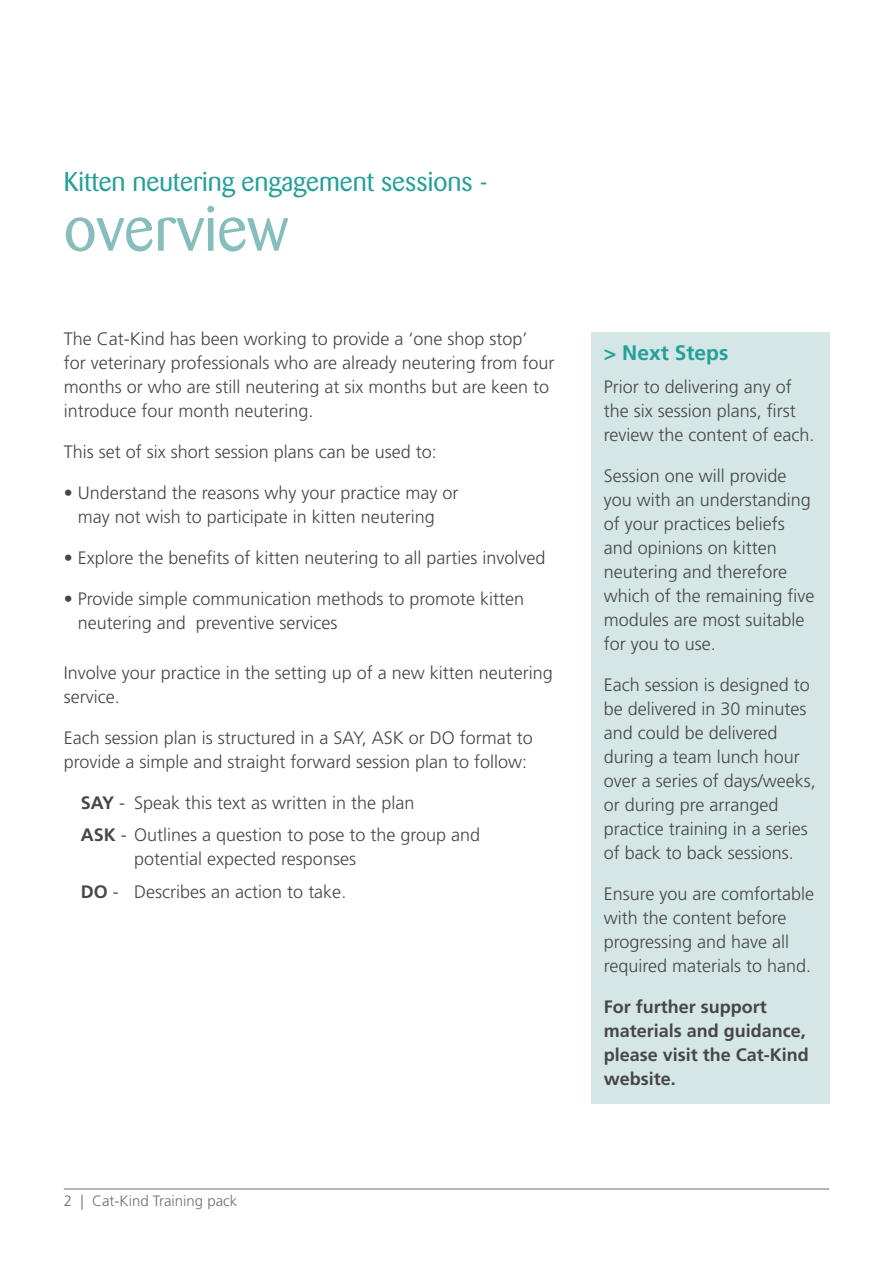
<style>
.page{position:relative;width:893px;height:1263px;background:#fff}
.page>*{position:absolute;margin:0;border:0;box-sizing:border-box;transform-origin:0 0}
._01_Heading{font:63px "Barmeno BQ";color:#86bebc}
._01_Heading-2{font:27px "Barmeno BQ";color:#25a099}
._02_Sub_heading{font:700 21px "Frutiger LT Std";color:#25a099}
._03_Body_Text{font:300 18px/24px "Frutiger LT Std";color:#474646}
._03_Body_Text-2{font:700 18px/24px "Frutiger LT Std";color:#474646}
.t1{font:300 15px "Frutiger LT Std";color:#716e6e}
.s1{font-weight:700}
</style>
<div class="page">
<hr style="left:64px;top:1189px;width:765px;height:1px;background:#716e6e">
<div style="left:591px;top:332px;width:238px;height:771px;background:#d4e6e5"></div>
<p class="_01_Heading-2" style="left:64px;top:166px;width:426px">Kitten neutering engagement sessions -</p>
<p class="_01_Heading" style="left:64px;top:193px;width:226px">overview</p>
<p class="_03_Body_Text" style="left:64px;top:327px;width:492px">The Cat-Kind has been working to provide a ‘one shop stop’<br>for veterinary professionals who are already neutering from four months or who are still neutering at six months but are keen to introduce four month neutering.</p>
<p class="_03_Body_Text" style="left:64px;top:440px;width:375px">This set of six short session plans can be used to:</p>
<p class="_03_Body_Text" style="left:64px;top:481px;width:396px;text-align:center">• Understand the reasons why your practice may or may not wish to participate in kitten neutering</p>
<p class="_03_Body_Text" style="left:64px;top:546px;width:483px">• Explore the benefits of kitten neutering to all parties involved</p>
<p class="_03_Body_Text" style="left:78px;top:587px;width:448px;text-indent:-14px">• Provide simple communication methods to promote kitten neutering and preventive services</p>
<p class="_03_Body_Text" style="left:64px;top:661px;width:491px">Involve your practice in the setting up of a new kitten neutering service.</p>
<p class="_03_Body_Text" style="left:64px;top:726px;width:471px">Each session plan is structured in a SAY, ASK or DO format to provide a simple and straight forward session plan to follow:</p>
<p class="_03_Body_Text" style="left:81px;top:791px;width:335px"><span class="s1">SAY</span> - Speak this text as written in the plan</p>
<p class="_03_Body_Text" style="left:134px;top:823px;width:347px;text-indent:-53px"><span class="s1">ASK</span> - Outlines a question to pose to the group and potential expected responses</p>
<p class="_03_Body_Text" style="left:81px;top:880px;width:267px"><span class="s1">DO</span> - Describes an action to take.</p>
<p class="t1" style="left:64px;top:1192px;width:175px">2 | Cat-Kind Training pack</p>
<p class="_02_Sub_heading" style="left:604px;top:341px;width:126px">&gt; Next Steps</p>
<p class="_03_Body_Text" style="left:604px;top:375px;width:212px">Prior to delivering any of the six session plans, first review the content of each.</p>
<p class="_03_Body_Text" style="left:604px;top:464px;width:212px">Session one will provide you with an understanding of your practices beliefs and opinions on kitten neutering and therefore which of the remaining five modules are most suitable for you to use.</p>
<p class="_03_Body_Text" style="left:604px;top:673px;width:214px">Each session is designed to be delivered in 30 minutes and could be delivered during a team lunch hour over a series of days/weeks, or during pre arranged practice training in a series of back to back sessions.</p>
<p class="_03_Body_Text" style="left:604px;top:882px;width:212px">Ensure you are comfortable with the content before progressing and have all required materials to hand.</p>
<p class="_03_Body_Text-2" style="left:604px;top:994px;width:207px">For further support materials and guidance, please visit the Cat-Kind website.</p>
</div>
